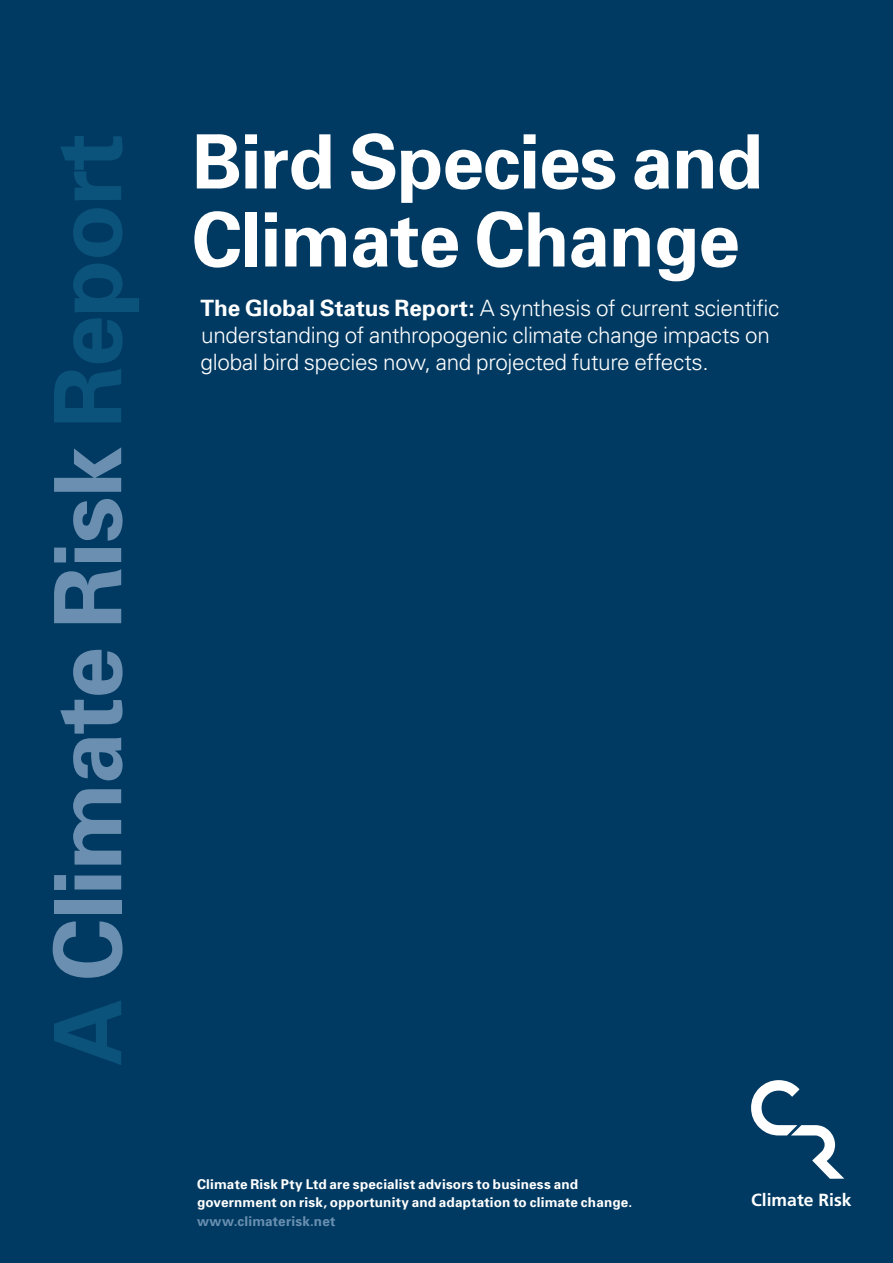
<style>
.page{position:relative;width:893px;height:1263px;background:#003a62}
.page>*{position:absolute;margin:0;border:0;box-sizing:border-box;transform-origin:0 0}
._1st_para{font:700 93px "Univers";letter-spacing:-.015em;color:#6a8fb0}
._1st_para-2{font:700 75px/78px "Univers";letter-spacing:-.015em;color:#fff}
._1st_para-3{font:300 22.5px/27px "Univers";letter-spacing:-.015em;color:#fff}
.t1{font:700 17.55px "Frutiger";color:#fff}
.bb_head{font:700 13.5px/18px "Univers";letter-spacing:.015em;color:#fff}
.bb_head-2{font:700 13.5px "Univers";letter-spacing:.015em;color:#6a8fb0}
.s1{color:#0b537b}
.s2{font-weight:700}
</style>
<div class="page">
<svg style="left:751px;top:1080px;width:93px;height:99px"></svg>
<p class="_1st_para" style="left:32px;top:1066px;width:934px;rotate:-90deg"><span class="s1">A</span> Climate Risk <span class="s1">Report</span></p>
<p class="_1st_para-2" style="left:192px;top:123px;width:572px">Bird Species and<br>Climate Change</p>
<p class="_1st_para-3" style="left:200px;top:294px;width:581px"><span class="s2">The Global Status Report:</span> A synthesis of current scientific understanding of anthropogenic climate change impacts on global bird species now, and projected future effects.</p>
<p class="bb_head" style="left:197px;top:1175px;width:437px">Climate Risk Pty Ltd are specialist advisors to business and government on risk, opportunity and adaptation to climate change.</p>
<p class="bb_head-2" style="left:197px;top:1213px;width:140px">www.climaterisk.net</p>
<p class="t1" style="left:751px;top:1190px;width:102px">Climate Risk</p>
</div>
